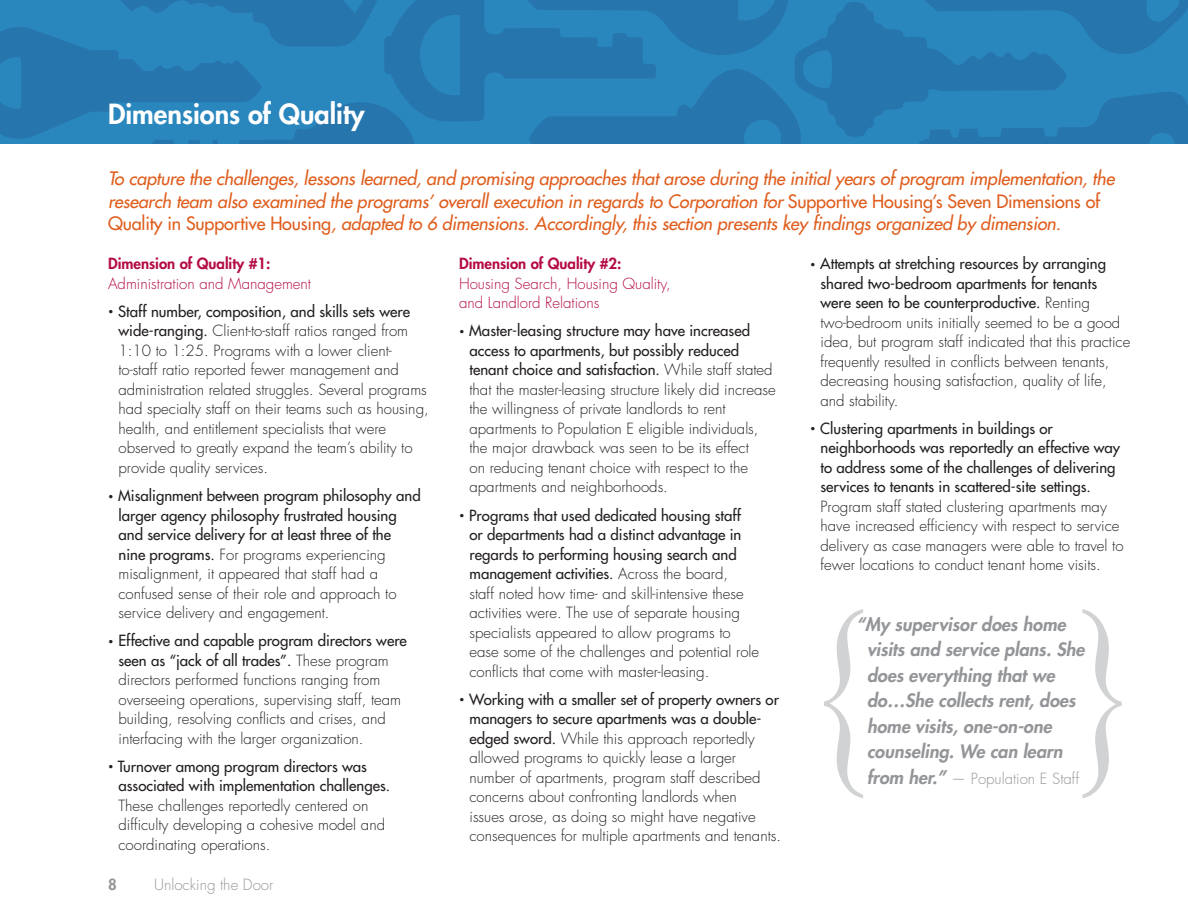
<style>
.page{position:relative;width:1188px;height:918px;background:#fff}
.page>*{position:absolute;margin:0;border:0;box-sizing:border-box;transform-origin:0 0}
.t1{font:800 27px "Futura";color:#fff}
.Intro_parag{font:italic 18px/22.5px "Futura";letter-spacing:-.01em;color:#df5e1e}
.Bullets{font:italic 800 18px/25.5px "Futura";color:#939598}
.Bullets-2{font:300 15px/19.5px "Futura";color:#231f20}
.Bullets-3{font:15px/19.5px "Futura";color:#231f20}
.Subhead_1{font:300 15px/19.5px "Futura";color:#b40b47}
.Bullets-4{font:300 15px "Futura";color:#939598}
.t2{font:800 15px "Futura";color:#939598}
.s1{font-style:normal}
.s2{font-weight:800}
.s3{font-size:9px}
.s4{font-weight:400}
.s5{font-weight:300;font-size:9px}
.s6{font-weight:300}
.s7{font-weight:800;font-style:italic;font-size:18px}
</style>
<div class="page">
<svg style="left:0;top:0;width:1188px;height:144px;background:#287eb5"></svg>
<svg style="left:824px;top:609px;width:39px;height:189px"></svg>
<svg style="left:1082px;top:609px;width:40px;height:189px"></svg>
<p class="t1" style="left:108px;top:96px;width:258px">Dimensions of Quality</p>
<p class="Intro_parag" style="left:108px;top:167px;width:1008px">To capture the challenges, lessons learned, and promising approaches that arose during the initial years of program implementation, the research team also examined the programs’ overall execution in regards to Corporation for <span class="s1">Supportive Housing’s Seven Dimensions of<br>Quality in Supportive Housing</span>, adapted to 6 dimensions. Accordingly, this section presents key findings organized by dimension.</p>
<p class="Subhead_1" style="left:108px;top:255px;width:205px"><span class="s2">Dimension of Quality #1:<br></span>Administration and Management</p>
<p class="Bullets-2" style="left:118px;top:302px;width:312px;text-indent:-10px"><span class="s3">•</span> <span class="s4">Staff number, composition, and skills sets were wide-ranging.</span> Client-to-staff ratios ranged from 1:10 to 1:25. Programs with a lower client&shy;to-staff ratio reported fewer management and administration related struggles. Several programs had specialty staff on their teams such as housing, health, and entitlement specialists that were observed to greatly expand the team’s ability to provide quality services.</p>
<p class="Bullets-3" style="left:118px;top:486px;width:304px;text-indent:-10px"><span class="s5">•</span> Misalignment between program philosophy and larger agency philosophy frustrated housing and service delivery for at least three of the nine programs. <span class="s6">For programs experiencing misalignment, it appeared that staff had a confused sense of their role and approach to service delivery and engagement.</span></p>
<p class="Bullets-2" style="left:118px;top:631px;width:290px;text-indent:-10px"><span class="s3">•</span> <span class="s4">Effective and capable program directors were seen as “jack of all trades”.</span> These program directors performed functions ranging from overseeing operations, supervising staff, team building, resolving conflicts and crises, and interfacing with the larger organization.</p>
<p class="Bullets-2" style="left:118px;top:757px;width:273px;text-indent:-10px"><span class="s3">•</span> <span class="s4">Turnover among program directors was associated with implementation challenges.<br></span>These challenges reportedly centered on difficulty developing a cohesive model and coordinating operations.</p>
<p class="Bullets-2" style="left:820px;top:254px;width:311px;text-indent:-10px"><span class="s3">•</span> <span class="s4">Attempts at stretching resources by arranging shared two-bedroom apartments for tenants were seen to be counterproductive.</span> Renting two-bedroom units initially seemed to be a good idea, but program staff indicated that this practice frequently resulted in conflicts between tenants, decreasing housing satisfaction, quality of life, and stability.</p>
<p class="Bullets-2" style="left:820px;top:419px;width:305px;text-indent:-10px"><span class="s3">•</span> <span class="s4">Clustering apartments in buildings or neighborhoods was reportedly an effective way to address some of the challenges of delivering services to tenants in scattered-site settings.<br></span>Program staff stated clustering apartments may have increased efficiency with respect to service delivery as case managers were able to travel to fewer locations to conduct tenant home visits.</p>
<p class="Subhead_1" style="left:459px;top:255px;width:213px"><span class="s2">Dimension of Quality #2:<br></span>Housing Search, Housing Quality, and Landlord Relations</p>
<p class="Bullets-2" style="left:470px;top:322px;width:308px;text-indent:-10px"><span class="s3">•</span> <span class="s4">Master-leasing structure may have increased access to apartments, but possibly reduced tenant choice and satisfaction.</span> While staff stated that the master-leasing structure likely did increase the willingness of private landlords to rent apartments to Population E eligible individuals, the major drawback was seen to be its effect<br>on reducing tenant choice with respect to the apartments and neighborhoods.</p>
<p class="Bullets-2" style="left:470px;top:506px;width:291px;text-indent:-10px"><span class="s3">•</span> <span class="s4">Programs that used dedicated housing staff<br>or departments had a distinct advantage in regards to performing housing search and management activities.</span> Across the board,<br>staff noted how time- and skill-intensive these activities were. The use of separate housing specialists appeared to allow programs to ease some of the challenges and potential role conflicts that come with master-leasing.</p>
<p class="Bullets-2" style="left:470px;top:690px;width:313px;text-indent:-10px"><span class="s3">•</span> <span class="s4">Working with a smaller set of property owners or managers to secure apartments was a double&shy;edged sword.</span> While this approach reportedly allowed programs to quickly lease a larger number of apartments, program staff described concerns about confronting landlords when<br>issues arose, as doing so might have negative consequences for multiple apartments and tenants.</p>
<p class="Bullets" style="left:867px;top:611px;width:219px;text-indent:-10px">“My supervisor does home visits and service plans. She does everything that we do…She collects rent, does home visits, one-on-one counseling. We can learn</p>
<p class="Bullets-4" style="left:867px;top:769px;width:214px"><span class="s7">from her.”</span> — Population E Staff</p>
<p class="t2" style="left:108px;top:875px;width:10px">8</p>
<p class="Bullets-4" style="left:154px;top:876px;width:121px">Unlocking the Door</p>
</div>
